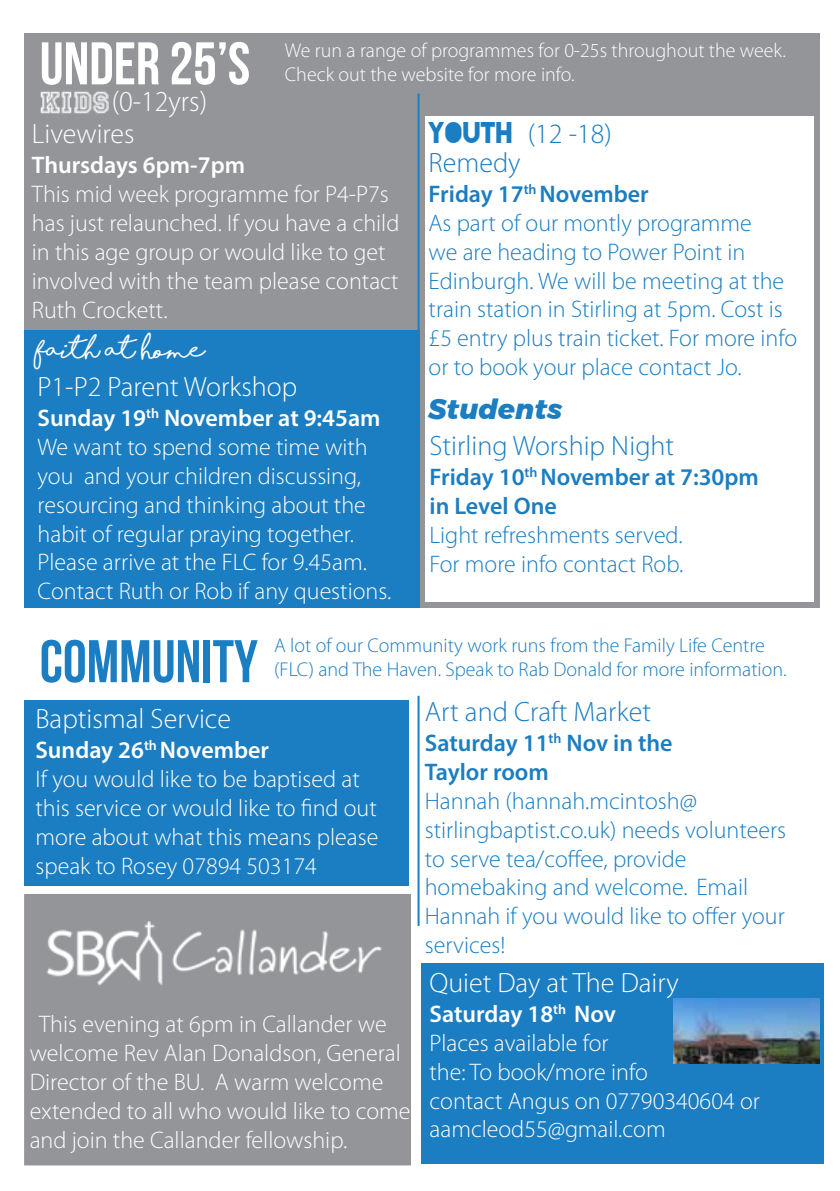
<style>
.page{position:relative;width:840px;height:1191px;background:#fff}
.page>*{position:absolute;margin:0;border:0;box-sizing:border-box;transform-origin:0 0}
.t1{font:700 60px "Bebas Neue";color:#fff}
.t2{font:700 60px "Bebas Neue";color:#1b7dc2}
.t3{font:300 29px "Myriad Pro";color:#fff}
.t4{font:300 28px "Myriad Pro";color:#fff}
.t5{font:300 28px "Myriad Pro";color:#1b7dc2}
.t6{font:italic 800 28px "Montserrat";color:#1b7dc2}
.t7{font:300 24px/28.8px "Myriad Pro";color:#fff}
.t8{font:300 24px/28.8px "Myriad Pro";color:#1b7dc2}
.t9{font:600 24px/28.8px "Myriad Pro";color:#1b7dc2}
.t10{font:600 24px "Myriad Pro";color:#fff}
.t11{font:700 24px "Shorelines Script";color:#fff}
.t12{font:300 20px/24px "Myriad Pro";color:#1b7dc2}
.t13{font:300 20px/24px "Myriad Pro";color:#fff}
.s1{font-weight:600}
.s2{font-family:"Blackout Midnight";font-weight:400}
</style>
<div class="page">
<div style="left:24px;top:700px;width:384px;height:185px;background:#1b7dc2"></div>
<div style="left:24px;top:894px;width:387px;height:271px;background:#939599"></div>
<div style="left:24px;top:34px;width:795px;height:574px;background:#939599"></div>
<hr style="left:417px;top:94px;width:2px;height:248px;background:#1b7dc2">
<hr style="left:417px;top:696px;width:2px;height:230px;background:#1b7dc2">
<div style="left:421px;top:963px;width:402px;height:200px;background:#1b7dc2"></div>
<div style="left:24px;top:331px;width:395px;height:277px;background:#1b7dc2"></div>
<div style="left:424px;top:116px;width:388px;height:485px;background:#fff"></div>
<img style="left:40px;top:91px;width:69px;height:23px">
<img style="left:673px;top:998px;width:146px;height:65px">
<img style="left:46px;top:921px;width:336px;height:65px">
<h1 class="t1" style="left:40px;top:31px;width:212px">UNDER 25’S</h1>
<p class="t13" style="left:285px;top:39px;width:502px">We run a range of programmes for 0-25s throughout the week.<br>Check out the website for more info.</p>
<p class="t3" style="left:112px;top:86px;width:97px">(0-12yrs)</p>
<p class="t4" style="left:32px;top:118px;width:104px">Livewires</p>
<p class="t10" style="left:32px;top:150px;width:214px">Thursdays 6pm-7pm</p>
<p class="t7" style="left:32px;top:180px;width:369px">This mid week programme for P4-P7s has just relaunched. If you have a child in this age group or would like to get involved with the team please contact<br>Ruth Crockett.</p>
<p class="t11" style="left:37px;top:341px;width:170px">Faith at Home</p>
<p class="t4" style="left:38px;top:371px;width:261px">P1-P2 Parent Workshop</p>
<p class="t7" style="left:38px;top:404px;width:355px"><span class="s1">Sunday 19</span><sup>th</sup> <span class="s1">November at 9:45am </span>We want to spend some time with you and your children discussing, resourcing and thinking about the habit of regular praying together.<br>Please arrive at the FLC for 9.45am.<br>Contact Ruth or Rob if any questions.</p>
<p class="t5" style="left:428px;top:118px;width:185px"><span class="s2">Youth</span> (12 -18)</p>
<p class="t5" style="left:428px;top:147px;width:93px">Remedy</p>
<p class="t8" style="left:428px;top:180px;width:370px"><span class="s1">Friday 17</span><sup>th</sup> <span class="s1">November<br></span>As part of our montly programme<br>we are heading to Power Point in<br>Edinburgh. We will be meeting at the train station in Stirling at 5pm. Cost is £5 entry plus train ticket. For more info or to book your place contact Jo.</p>
<p class="t6" style="left:428px;top:387px;width:135px">Students</p>
<p class="t5" style="left:429px;top:430px;width:246px">Stirling Worship Night</p>
<p class="t9" style="left:429px;top:462px;width:330px">Friday 10<sup>th</sup> November at 7:30pm in Level One</p>
<p class="t8" style="left:429px;top:521px;width:255px">Light refreshments served.<br>For more info contact Rob.</p>
<h1 class="t2" style="left:40px;top:628px;width:219px">COMMUNITY</h1>
<p class="t12" style="left:274px;top:633px;width:513px">A lot of our Community work runs from the Family Life Centre (FLC) and The Haven. Speak to Rab Donald for more information.</p>
<p class="t4" style="left:35px;top:703px;width:197px">Baptismal Service</p>
<p class="t7" style="left:35px;top:736px;width:344px"><span class="s1">Sunday 26</span><sup>th</sup> <span class="s1">November<br></span>If you would like to be baptised at this service or would like to find out more about what this means please speak to Rosey 07894 503174</p>
<p class="t7" style="left:30px;top:1010px;width:382px;text-indent:10px">This evening at 6pm in Callander we welcome Rev Alan Donaldson, General Director of the BU. A warm welcome extended to all who would like to come and join the Callander fellowship.</p>
<p class="t5" style="left:424px;top:696px;width:228px">Art and Craft Market</p>
<p class="t9" style="left:424px;top:728px;width:249px">Saturday 11<sup>th</sup> Nov in the<br>Taylor room</p>
<p class="t8" style="left:424px;top:787px;width:362px">Hannah (hannah.mcintosh@ stirlingbaptist.co.uk) needs volunteers to serve tea/coffee, provide homebaking and welcome. Email<br>Hannah if you would like to offer your services!</p>
<p class="t4" style="left:429px;top:967px;width:251px">Quiet Day at The Dairy</p>
<p class="t7" style="left:429px;top:1000px;width:332px"><span class="s1">Saturday 18</span><sup>th</sup> <span class="s1">Nov<br></span>Places available for<br>the: To book/more info<br>contact Angus on 07790340604 or aamcleod55@gmail.com</p>
</div>
